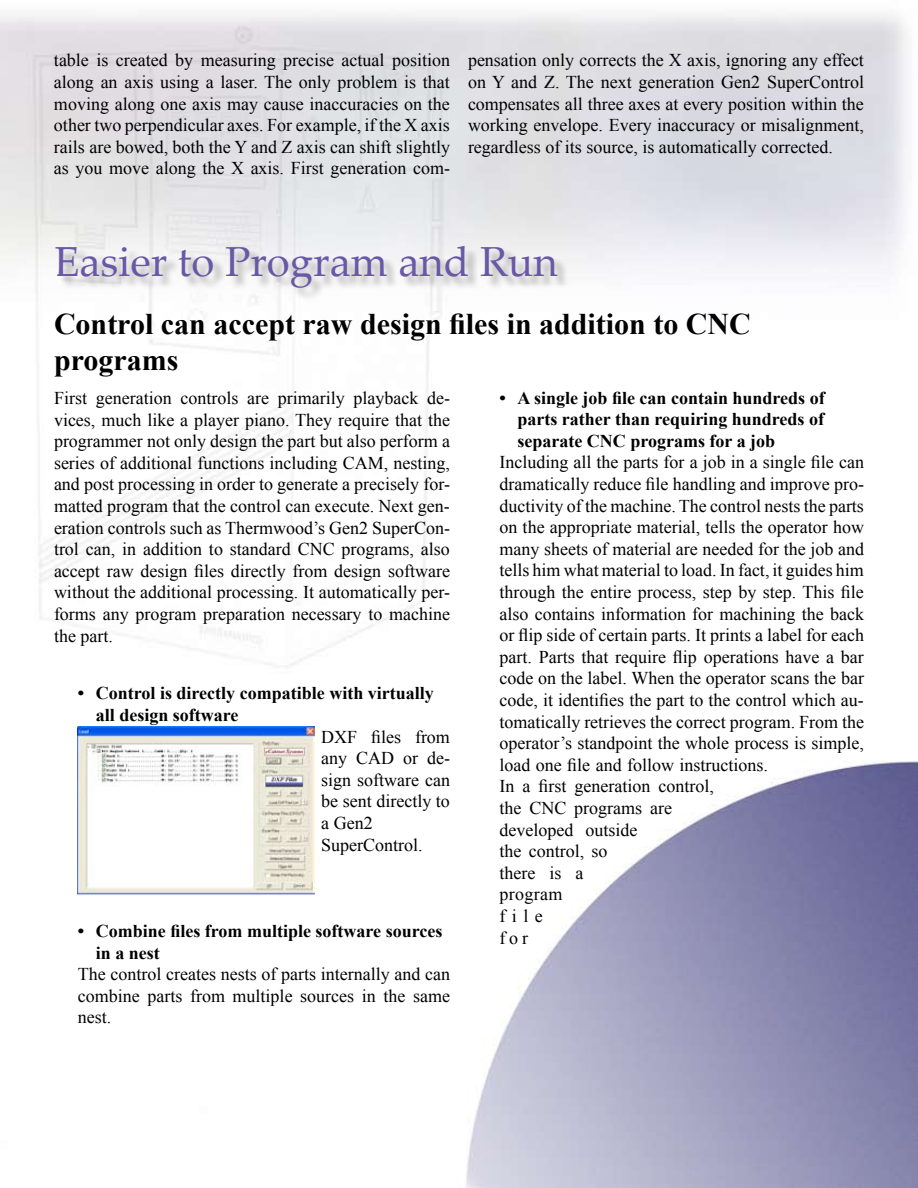
<style>
.page{position:relative;width:918px;height:1188px;background:#fff}
.page>*{position:absolute;margin:0;border:0;box-sizing:border-box;transform-origin:0 0}
.t1{font:42px "Palatino Linotype";color:#6858a6}
.t2{font:700 30px/36px "Times New Roman";color:#000}
.t3{font:18px/21.6px "Times New Roman";color:#000;text-align:justify}
.t4{font:700 18px/21.6px "Times New Roman";color:#000}
</style>
<div class="page">
<img style="left:0;top:14px;width:918px;height:1174px">
<div style="left:56px;top:247px;width:514px;height:54px;background:#000;opacity:.3"></div>
<img style="left:78px;top:727px;width:236px;height:169px">
<p class="t3" style="left:54px;top:49px;width:398px">table is created by measuring precise actual position along an axis using a laser. The only problem is that moving along one axis may cause inaccuracies on the other two perpendicular axes. For example, if the X axis rails are bowed, both the Y and Z axis can shift slightly as you move along the X axis. First generation com-</p>
<p class="t3" style="left:468px;top:49px;width:398px">pensation only corrects the X axis, ignoring any effect on Y and Z. The next generation Gen2 SuperControl compensates all three axes at every position within the working envelope. Every inaccuracy or misalignment, regardless of its source, is automatically corrected.</p>
<h1 class="t1" style="left:54px;top:232px;width:505px">Easier to Program and Run</h1>
<h2 class="t2" style="left:54px;top:306px;width:698px">Control can accept raw design files in addition to CNC programs</h2>
<p class="t3" style="left:54px;top:387px;width:398px">First generation controls are primarily playback de&shy;vices, much like a player piano. They require that the programmer not only design the part but also perform a series of additional functions including CAM, nesting, and post processing in order to generate a precisely for&shy;matted program that the control can execute. Next gen&shy;eration controls such as Thermwood’s Gen2 SuperCon&shy;trol can, in addition to standard CNC programs, also accept raw design files directly from design software without the additional processing. It automatically per&shy;forms any program preparation necessary to machine the part.</p>
<p class="t4" style="left:96px;top:682px;width:340px;text-indent:-18px">• Control is directly compatible with virtually all design software</p>
<p class="t3" style="left:321px;top:726px;width:130px;text-align:left">DXF files from any CAD or de&shy;sign software can be sent directly to a Gen2<br>SuperControl.</p>
<p class="t4" style="left:96px;top:920px;width:348px;text-indent:-18px">• Combine files from multiple software sources in a nest</p>
<p class="t3" style="left:78px;top:963px;width:374px">The control creates nests of parts internally and can combine parts from multiple sources in the same nest.</p>
<p class="t4" style="left:518px;top:386px;width:309px;text-align:justify;text-indent:-18px">• A single job file can contain hundreds of parts rather than requiring hundreds of separate CNC programs for a job</p>
<p class="t3" style="left:500px;top:451px;width:366px;text-align:left">Including all the parts for a job in a single file can dramatically reduce file handling and improve pro&shy;ductivity of the machine. The control nests the parts on the appropriate material, tells the operator how many sheets of material are needed for the job and tells him what material to load. In fact, it guides him through the entire process, step by step. This file also contains information for machining the back or flip side of certain parts. It prints a label for each part. Parts that require flip operations have a bar code on the label. When the operator scans the bar code, it identifies the part to the control which au&shy;tomatically retrieves the correct program. From the operator’s standpoint the whole process is simple, load one file and follow instructions.<br>In a first generation control,<br>the CNC programs are<br>developed outside<br>the control, so<br>there is a<br>program<br>file<br>for</p>
</div>
